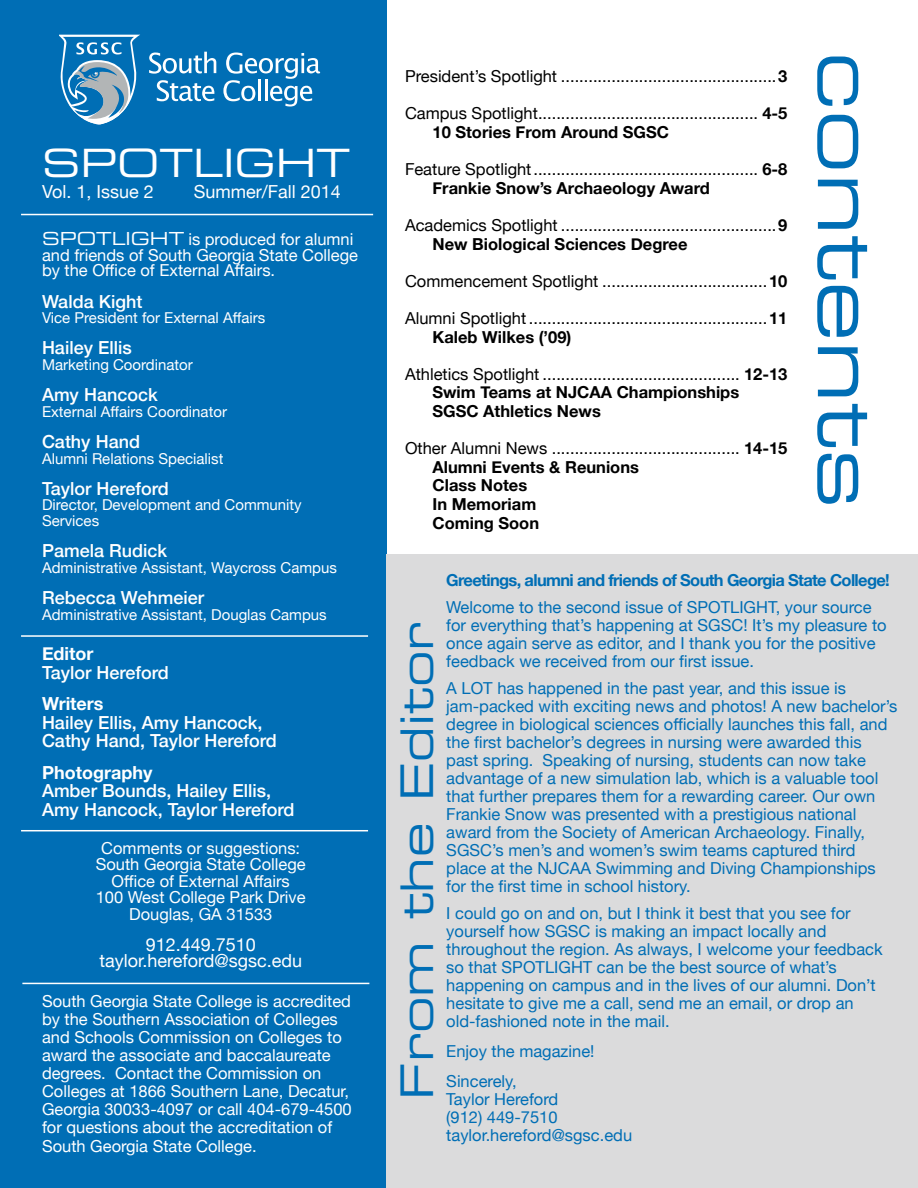
<style>
.page{position:relative;width:918px;height:1188px;background:#fff}
.page>*{position:absolute;margin:0;border:0;box-sizing:border-box;transform-origin:0 0}
.t1{font:78px "Eurostile Extended Two";color:#006eb5}
.t2{font:45px "Eurostile Extended Two";color:#006eb5}
.t3{font:39px "Eurostile Extended Two";color:#fff}
.t4{font:500 18px/18.6px "Helvetica Neue";color:#fff}
.t5{font:18px/15.6px "Helvetica Neue";color:#fff;text-align:center}
.t6{font:700 18px "Helvetica Neue";color:#fff}
.t7{font:16.5px/18px "Helvetica Neue";color:#006eb5}
.t8{font:16.5px/18.6px "Helvetica Neue";color:#000}
.t9{font:16.5px/18.1px "Helvetica Neue";color:#fff}
.t10{font:700 16.5px "Helvetica Neue";letter-spacing:-.04em;color:#006eb5}
.t11{font:15px/15.6px "Helvetica Neue";color:#fff}
.s1{font-family:"Eurostile Extended Two";font-size:18px}
.s2{font-weight:700}
</style>
<div class="page">
<div style="left:0;top:0;width:387px;height:1188px;background:#006eb5"></div>
<div style="left:387px;top:555px;width:531px;height:633px;background:#dbdbdc"></div>
<svg style="left:60px;top:35px;width:80px;height:90px"></svg>
<svg style="left:149px;top:52px;width:67px;height:22px"></svg>
<svg style="left:157px;top:80px;width:57px;height:21px"></svg>
<svg style="left:223px;top:53px;width:97px;height:54px"></svg>
<hr style="left:21px;top:830px;width:347px;height:1px;background:#fff">
<hr style="left:22px;top:983px;width:347px;height:1px;background:#fff">
<hr style="left:21px;top:214px;width:352px;height:1px;background:#fff">
<hr style="left:21px;top:635px;width:347px;height:2px;background:#fff">
<h3 class="t3" style="left:42px;top:136px;width:310px">SPOTLIGHT</h3>
<p class="t5" style="left:42px;top:185px;width:113px">Vol. 1, Issue 2</p>
<p class="t5" style="left:194px;top:185px;width:149px">Summer/Fall 2014</p>
<p class="t9" style="left:42px;top:233px;width:318px;line-height:15.6px"><span class="s1">SPOTLIGHT</span> is produced for alumni and friends of South Georgia State College by the Office of External Affairs.</p>
<p class="t4" style="left:42px;top:291px;width:102px">Walda Kight</p>
<p class="t11" style="left:42px;top:311px;width:225px">Vice President for External Affairs</p>
<p class="t4" style="left:42px;top:338px;width:91px">Hailey Ellis</p>
<p class="t11" style="left:42px;top:358px;width:152px">Marketing Coordinator</p>
<p class="t4" style="left:42px;top:385px;width:117px">Amy Hancock</p>
<p class="t11" style="left:42px;top:405px;width:187px">External Affairs Coordinator</p>
<p class="t4" style="left:42px;top:432px;width:100px">Cathy Hand</p>
<p class="t11" style="left:42px;top:451px;width:183px">Alumni Relations Specialist</p>
<p class="t4" style="left:42px;top:478px;width:128px">Taylor Hereford</p>
<p class="t11" style="left:42px;top:498px;width:261px">Director, Development and Community<br>Services</p>
<p class="t4" style="left:42px;top:541px;width:127px">Pamela Rudick</p>
<p class="t11" style="left:42px;top:561px;width:297px">Administrative Assistant, Waycross Campus</p>
<p class="t4" style="left:42px;top:588px;width:164px">Rebecca Wehmeier</p>
<p class="t11" style="left:42px;top:607px;width:286px">Administrative Assistant, Douglas Campus</p>
<p class="t6" style="left:42px;top:640px;width:53px">Editor</p>
<p class="t4" style="left:42px;top:663px;width:128px">Taylor Hereford</p>
<p class="t6" style="left:42px;top:690px;width:63px">Writers</p>
<p class="t4" style="left:42px;top:712px;width:236px">Hailey Ellis, Amy Hancock,<br>Cathy Hand, Taylor Hereford</p>
<p class="t6" style="left:42px;top:758px;width:112px">Photography</p>
<p class="t4" style="left:42px;top:781px;width:254px">Amber Bounds, Hailey Ellis,<br>Amy Hancock, Taylor Hereford</p>
<p class="t9" style="left:96px;top:841px;width:212px;line-height:16.5px;text-align:center">Comments or suggestions:<br>South Georgia State College<br>Office of External Affairs<br>100 West College Park Drive<br>Douglas, GA 31533</p>
<p class="t5" style="left:99px;top:938px;width:204px">912.449.7510 taylor.hereford@sgsc.edu</p>
<p class="t9" style="left:42px;top:993px;width:311px">South Georgia State College is accredited by the Southern Association of Colleges and Schools Commission on Colleges to award the associate and baccalaureate degrees. Contact the Commission on Colleges at 1866 Southern Lane, Decatur, Georgia 30033-4097 or call 404-679-4500 for questions about the accreditation of South Georgia State College.</p>
<p class="t8" style="left:405px;top:68px;width:384px">President’s Spotlight ...............................................<span class="s2">3</span></p>
<p class="t8" style="left:433px;top:105px;width:356px;text-indent:-28px">Campus Spotlight................................................ <span class="s2">4-5<br>10 Stories From Around SGSC</span></p>
<p class="t8" style="left:433px;top:161px;width:356px;text-indent:-28px">Feature Spotlight................................................. <span class="s2">6-8<br>Frankie Snow’s Archaeology Award</span></p>
<p class="t8" style="left:433px;top:217px;width:356px;text-indent:-28px">Academics Spotlight ...............................................<span class="s2">9<br>New Biological Sciences Degree</span></p>
<p class="t8" style="left:405px;top:273px;width:384px">Commencement Spotlight ....................................<span class="s2">10</span></p>
<p class="t8" style="left:433px;top:310px;width:356px;text-indent:-28px">Alumni Spotlight....................................................<span class="s2">11<br>Kaleb Wilkes (’09)</span></p>
<p class="t8" style="left:433px;top:366px;width:356px;text-indent:-28px">Athletics Spotlight ........................................... <span class="s2">12-13<br>Swim Teams at NJCAA Championships<br>SGSC Athletics News</span></p>
<p class="t8" style="left:433px;top:440px;width:356px;text-indent:-28px">Other Alumni News ......................................... <span class="s2">14-15<br>Alumni Events &amp; Reunions<br>Class Notes<br>In Memoriam<br>Coming Soon</span></p>
<h1 class="t1" style="left:899px;top:52px;width:458px;rotate:90deg">contents</h1>
<h2 class="t2" style="left:386px;top:1100px;width:479px;rotate:-90deg">From the Editor</h2>
<p class="t10" style="left:446px;top:567px;width:445px">Greetings, alumni and friends of South Georgia State College!</p>
<p class="t7" style="left:446px;top:599px;width:442px">Welcome to the second issue of SPOTLIGHT, your source for everything that’s happening at SGSC! It’s my pleasure to once again serve as editor, and I thank you for the positive feedback we received from our first issue.</p>
<p class="t7" style="left:446px;top:680px;width:453px">A LOT has happened in the past year, and this issue is jam-packed with exciting news and photos! A new bachelor’s degree in biological sciences officially launches this fall, and the first bachelor’s degrees in nursing were awarded this past spring. Speaking of nursing, students can now take advantage of a new simulation lab, which is a valuable tool that further prepares them for a rewarding career. Our own Frankie Snow was presented with a prestigious national award from the Society of American Archaeology. Finally, SGSC’s men’s and women’s swim teams captured third place at the NJCAA Swimming and Diving Championships for the first time in school history.</p>
<p class="t7" style="left:446px;top:905px;width:438px">I could go on and on, but I think it best that you see for yourself how SGSC is making an impact locally and throughout the region. As always, I welcome your feedback so that SPOTLIGHT can be the best source of what’s happening on campus and in the lives of our alumni. Don’t hesitate to give me a call, send me an email, or drop an old-fashioned note in the mail.</p>
<p class="t7" style="left:446px;top:1037px;width:150px;line-height:30px">Enjoy the magazine!<br>Sincerely,</p>
<p class="t7" style="left:446px;top:1091px;width:187px">Taylor Hereford<br>(912) 449-7510 taylor.hereford@sgsc.edu</p>
</div>
